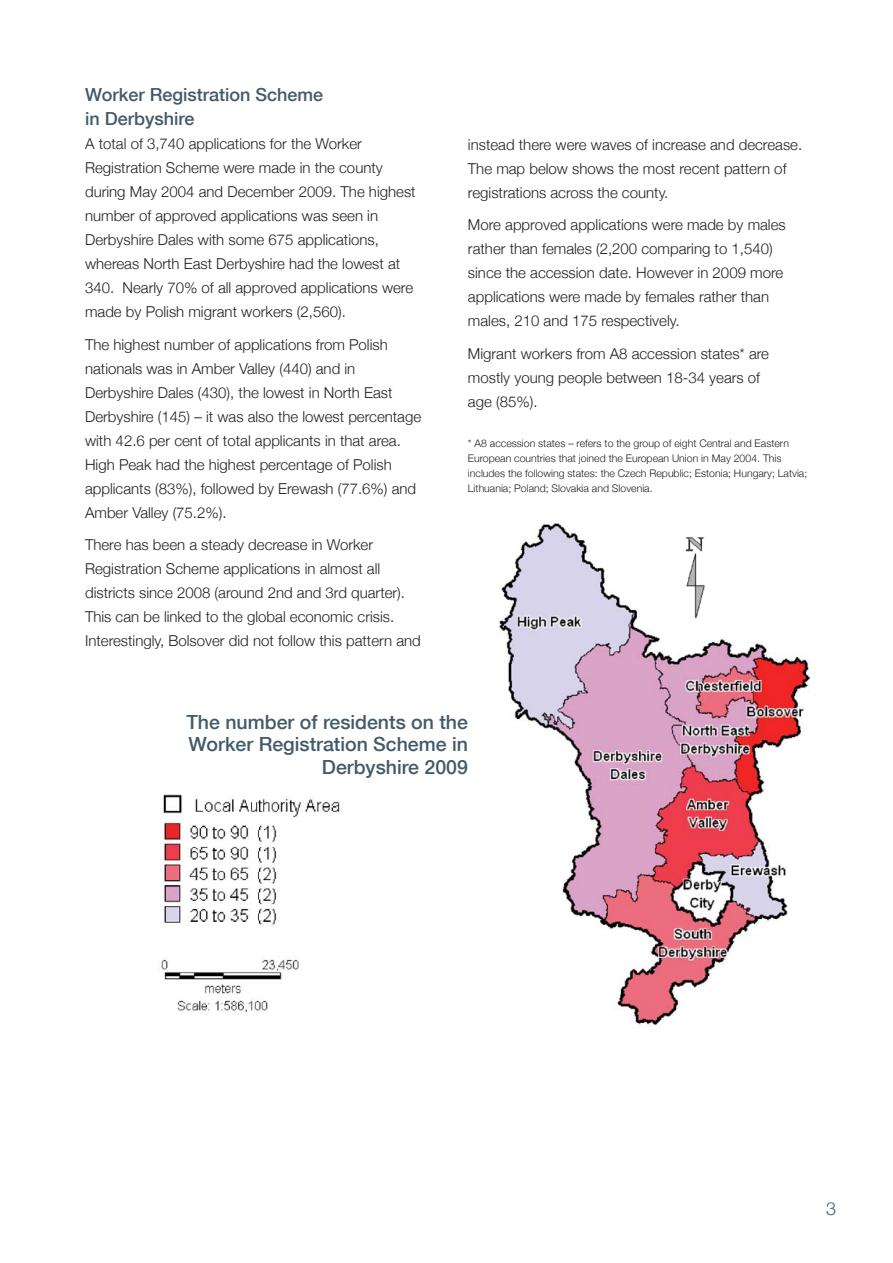
<style>
.page{position:relative;width:893px;height:1263px;background:#fff}
.page>*{position:absolute;margin:0;border:0;box-sizing:border-box;transform-origin:0 0}
.t1{font:500 19.5px/22.5px "Helvetica Neue";color:#435a69;text-align:right}
.t2{font:500 18px/24px "Helvetica Neue";color:#435a69}
.t3{font:300 18px "Helvetica Neue";color:#435a69}
.t4{font:300 15px/24px "Helvetica Neue";color:#231f20}
.t5{font:300 10.5px/15px "Helvetica Neue";color:#231f20}
</style>
<div class="page">
<img style="left:161px;top:959px;width:138px;height:54px">
<img style="left:163px;top:794px;width:177px;height:132px">
<img style="left:499px;top:523px;width:312px;height:502px">
<img style="left:679px;top:531px;width:29px;height:90px">
<p class="t2" style="left:85px;top:83px;width:240px">Worker Registration Scheme in Derbyshire</p>
<p class="t4" style="left:85px;top:132px;width:332px">A total of 3,740 applications for the Worker Registration Scheme were made in the county during May 2004 and December 2009. The highest number of approved applications was seen in Derbyshire Dales with some 675 applications, whereas North East Derbyshire had the lowest at</p>
<p class="t4" style="left:85px;top:276px;width:329px">340. Nearly 70% of all approved applications were made by Polish migrant workers (2,560).</p>
<p class="t4" style="left:85px;top:332px;width:337px">The highest number of applications from Polish nationals was in Amber Valley (440) and in Derbyshire Dales (430), the lowest in North East Derbyshire (145) – it was also the lowest percentage with 42.6 per cent of total applicants in that area.<br>High Peak had the highest percentage of Polish applicants (83%), followed by Erewash (77.6%) and Amber Valley (75.2%).</p>
<p class="t4" style="left:85px;top:533px;width:337px">There has been a steady decrease in Worker Registration Scheme applications in almost all districts since 2008 (around 2nd and 3rd quarter).<br>This can be linked to the global economic crisis.<br>Interestingly, Bolsover did not follow this pattern and</p>
<p class="t4" style="left:468px;top:132px;width:336px">instead there were waves of increase and decrease.<br>The map below shows the most recent pattern of registrations across the county.</p>
<p class="t4" style="left:468px;top:213px;width:319px">More approved applications were made by males rather than females (2,200 comparing to 1,540) since the accession date. However in 2009 more applications were made by females rather than males, 210 and 175 respectively.</p>
<p class="t4" style="left:468px;top:341px;width:302px">Migrant workers from A8 accession states* are mostly young people between 18-34 years of age (85%).</p>
<p class="t5" style="left:468px;top:436px;width:341px">* A8 accession states – refers to the group of eight Central and Eastern European countries that joined the European Union in May 2004. This includes the following states: the Czech Republic; Estonia; Hungary; Latvia; Lithuania; Poland; Slovakia and Slovenia.</p>
<h3 class="t1" style="left:186px;top:710px;width:283px">The number of residents on the<br>Worker Registration Scheme in<br>Derbyshire 2009</h3>
<p class="t3" style="left:826px;top:1198px;width:12px">3</p>
</div>
